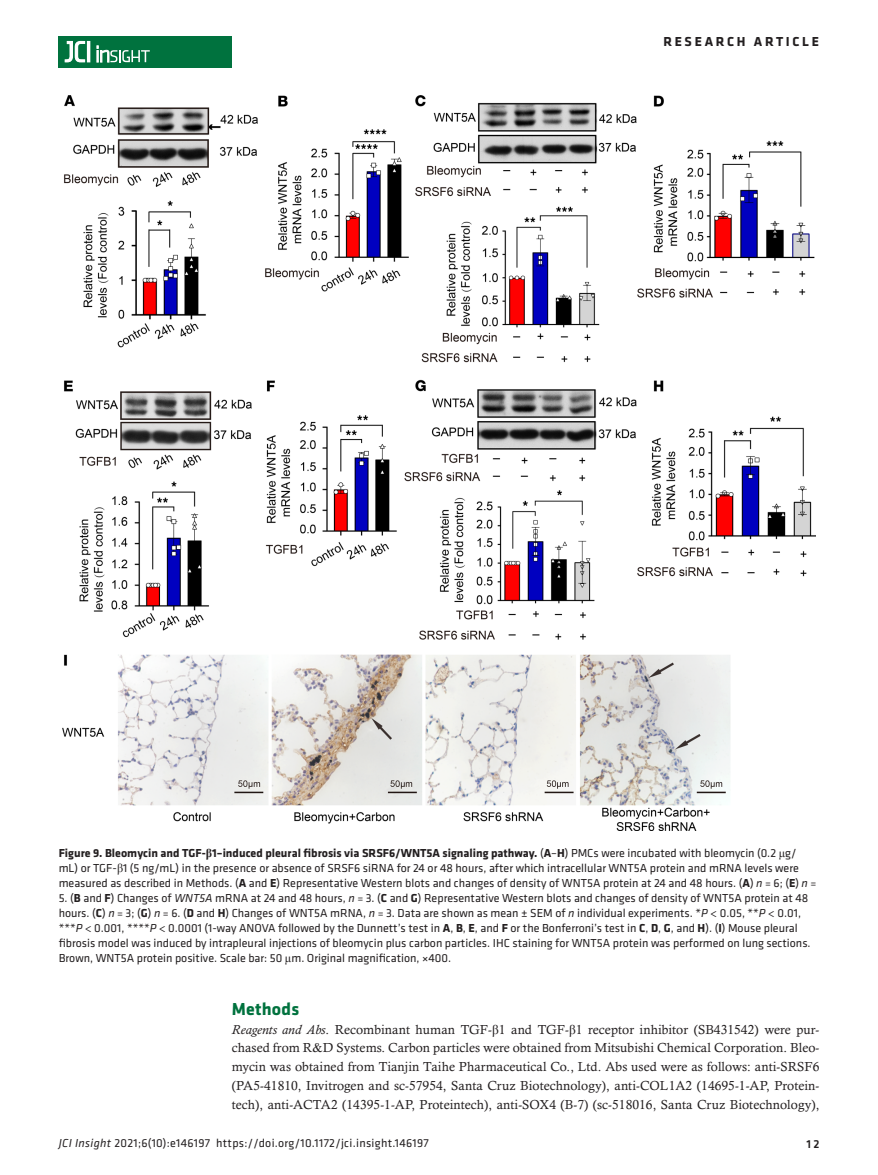
<style>
.page{position:relative;width:878px;height:1175px;background:#fff}
.page>*{position:absolute;margin:0;border:0;box-sizing:border-box;transform-origin:0 0}
.t1{font:700 18px "Klavika";letter-spacing:.01em;color:#00723e}
.t2{font:700 13.5px "Klavika Basic";letter-spacing:.2em;color:#231f20}
.t3{font:13.2px/18.8px "Calisto MT Std";letter-spacing:.005em;color:#231f20;text-align:justify}
.t4{font:12px/15px "Klavika Basic";color:#231f20}
.t5{font:12px "Klavika Basic";letter-spacing:.025em;color:#231f20}
.t6{font:500 12px "Klavika Basic";color:#231f20}
.s1{font-weight:700}
.s2{font-family:"Times New Roman";font-weight:700}
.s3{font-family:"Times New Roman"}
.s4{font-style:italic}
</style>
<div class="page">
<div style="left:59px;top:36px;width:173px;height:31px;background:#00723e"></div>
<hr style="left:87px;top:41px;width:3px;height:21px;background:#fff">
<svg style="left:64px;top:41px;width:21px;height:22px"></svg>
<svg style="left:97px;top:46px;width:53px;height:16px"></svg>
<img style="left:62px;top:96px;width:753px;height:734px">
<p class="t2" style="left:663px;top:32px;width:157px">RESEARCH ARTICLE</p>
<p class="t4" style="left:59px;top:845px;width:759px"><span class="s1">Figure 9. Bleomycin and TGF-</span><span class="s2">β</span><span class="s1">1–induced pleural fibrosis via SRSF6/WNT5A signaling pathway.</span> (<span class="s1">A</span>–<span class="s1">H</span>) PMCs were incubated with bleomycin (0.2 <span class="s3">μ</span>g/ mL) or TGF-<span class="s3">β</span>1 (5 ng/mL) in the presence or absence of SRSF6 siRNA for 24 or 48 hours, after which intracellular WNT5A protein and mRNA levels were measured as described in Methods. (<span class="s1">A</span> and <span class="s1">E</span>) Representative Western blots and changes of density of WNT5A protein at 24 and 48 hours. (<span class="s1">A</span>) <span class="s4">n =</span> 6; (<span class="s1">E</span>) <span class="s4">n =</span></p>
<p class="t4" style="left:59px;top:890px;width:753px">5. (<span class="s1">B</span> and <span class="s1">F</span>) Changes of <span class="s4">WNT5A</span> mRNA at 24 and 48 hours, <span class="s4">n =</span> 3. (<span class="s1">C</span> and <span class="s1">G</span>) Representative Western blots and changes of density of WNT5A protein at 48 hours. (<span class="s1">C</span>) <span class="s4">n =</span> 3; (<span class="s1">G</span>) <span class="s4">n =</span> 6. (<span class="s1">D</span> and <span class="s1">H</span>) Changes of WNT5A mRNA, <span class="s4">n =</span> 3. Data are shown as mean ± SEM of <span class="s4">n</span> individual experiments. *<span class="s4">P &lt;</span> 0.05, **<span class="s4">P &lt;</span> 0.01, ***<span class="s4">P &lt;</span> 0.001, ****<span class="s4">P &lt;</span> 0.0001 (1-way ANOVA followed by the Dunnett’s test in <span class="s1">A</span>, <span class="s1">B</span>, <span class="s1">E</span>, and <span class="s1">F</span> or the Bonferroni’s test in <span class="s1">C</span>, <span class="s1">D</span>, <span class="s1">G</span>, and <span class="s1">H</span>). (<span class="s1">I</span>) Mouse pleural fibrosis model was induced by intrapleural injections of bleomycin plus carbon particles. IHC staining for WNT5A protein was performed on lung sections.<br>Brown, WNT5A protein positive. Scale bar: 50 <span class="s3">μ</span>m. Original magnification, ×400.</p>
<h1 class="t1" style="left:232px;top:995px;width:69px">Methods</h1>
<p class="t3" style="left:232px;top:1019px;width:589px"><span class="s4">Reagents and Abs</span>. Recombinant human TGF-<span class="s3">β</span>1 and TGF-<span class="s3">β</span>1 receptor inhibitor (SB431542) were pur&shy;chased from R<span class="s3">&amp;</span>D Systems. Carbon particles were obtained from Mitsubishi Chemical Corporation. Bleo&shy;mycin was obtained from Tianjin Taihe Pharmaceutical Co., Ltd. Abs used were as follows: anti-SRSF6 (PA5-41810, Invitrogen and sc-57954, Santa Cruz Biotechnology), anti-COL1A2 (14695-1-AP, Protein&shy;tech), anti-ACTA2 (14395-1-AP, Proteintech), anti-SOX4 (B-7) (sc-518016, Santa Cruz Biotechnology),</p>
<p class="t5" style="left:59px;top:1135px;width:371px"><span class="s4">JCI Insight</span> 2021;6(10):e146197 https://doi.org/10.1172/jci.insight.146197</p>
<p class="t6" style="left:806px;top:1135px;width:15px">12</p>
</div>
